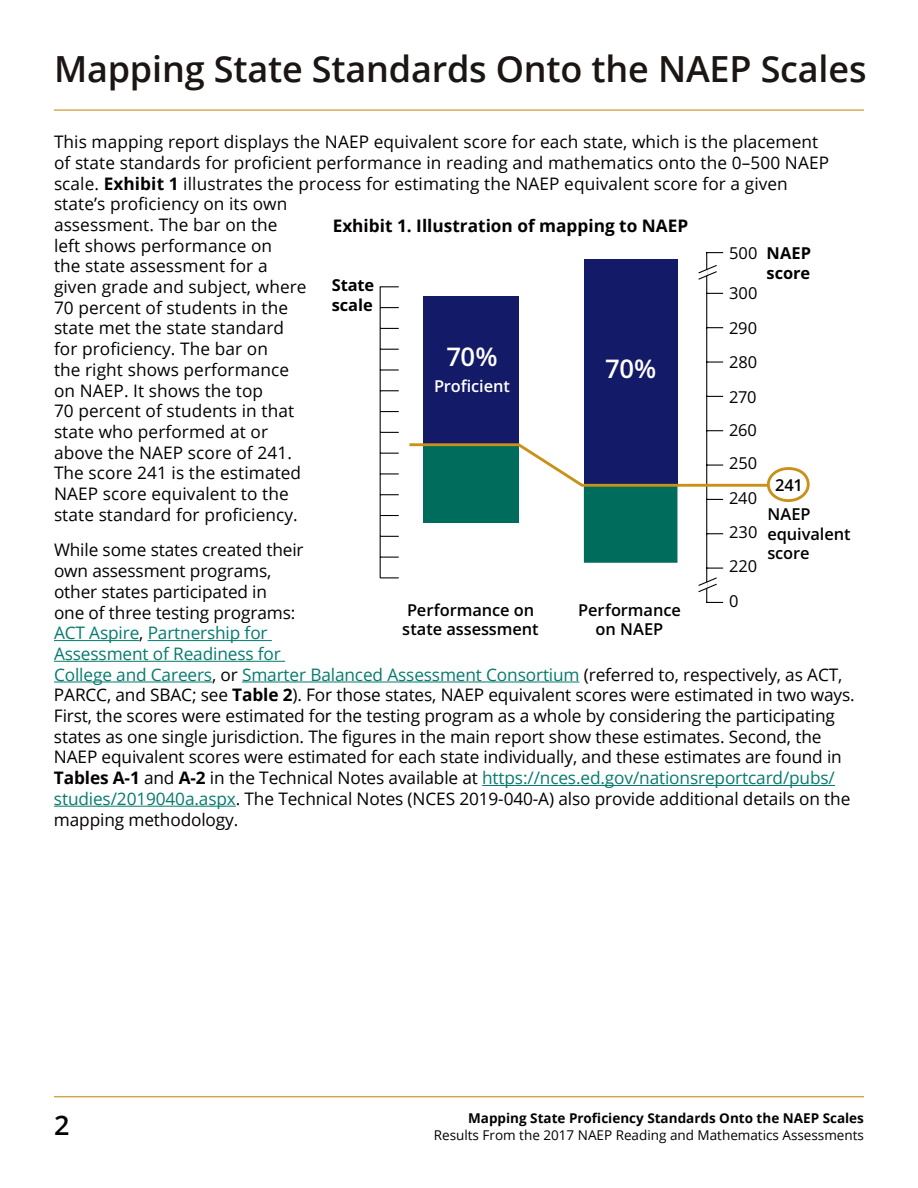
<style>
.page{position:relative;width:918px;height:1188px;background:#fff}
.page>*{position:absolute;margin:0;border:0;box-sizing:border-box;transform-origin:0 0}
.t1{font:600 36px "Open Sans";letter-spacing:-.005em;color:#1b1513}
.t2{font:600 27px "Open Sans";color:#040101}
.t3{font:600 25.8px "Open Sans";color:#fff}
.t4{font:17.25px/20.7px "Open Sans";letter-spacing:-.01em;color:#040101}
.t5{font:700 17.25px "Open Sans";color:#040101}
.t6{font:600 16.5px/19.6px "Open Sans";letter-spacing:-.005em;color:#000;text-align:center}
.t7{font:16.5px "Open Sans";letter-spacing:.005em;color:#000}
.t8{font:700 16.5px/19.6px "Open Sans";letter-spacing:-.005em;color:#000}
.t9{font:600 16.5px "Open Sans";letter-spacing:-.005em;color:#fff}
.t10{font:13.5px "Open Sans";color:#040101}
.t11{font:700 13.5px "Open Sans";color:#040101}
.s1{font-weight:700}
.s2{color:#057b6d}
</style>
<div class="page">
<hr style="left:54px;top:110px;width:810px;height:1px;background:#c89118">
<hr style="left:54px;top:640px;width:85px;height:1px;background:#057b6d">
<hr style="left:148px;top:640px;width:124px;height:1px;background:#057b6d">
<hr style="left:54px;top:661px;width:231px;height:1px;background:#057b6d">
<hr style="left:54px;top:682px;width:158px;height:1px;background:#057b6d">
<hr style="left:242px;top:682px;width:338px;height:1px;background:#057b6d">
<hr style="left:482px;top:785px;width:353px;height:1px;background:#057b6d">
<hr style="left:54px;top:806px;width:182px;height:1px;background:#057b6d">
<div style="left:423px;top:296px;width:96px;height:178px;background:#131a67"></div>
<div style="left:584px;top:259px;width:93px;height:227px;background:#131a67"></div>
<svg style="left:379px;top:286px;width:20px;height:293px"></svg>
<hr style="left:706px;top:252px;width:1px;height:350px;background:#000">
<svg style="left:707px;top:327px;width:16px;height:1px"></svg>
<svg style="left:706px;top:602px;width:17px;height:1px"></svg>
<svg style="left:707px;top:293px;width:16px;height:1px"></svg>
<svg style="left:707px;top:252px;width:16px;height:1px"></svg>
<svg style="left:707px;top:396px;width:16px;height:1px"></svg>
<svg style="left:707px;top:430px;width:16px;height:1px"></svg>
<svg style="left:707px;top:362px;width:16px;height:1px"></svg>
<svg style="left:698px;top:576px;width:19px;height:17px"></svg>
<svg style="left:698px;top:264px;width:19px;height:17px"></svg>
<svg style="left:409px;top:442px;width:401px;height:127px"></svg>
<hr style="left:54px;top:1096px;width:810px;height:1px;background:#c89118">
<h2 class="t1" style="left:54px;top:44px;width:814px">Mapping State Standards Onto the NAEP Scales</h2>
<p class="t4" style="left:54px;top:131px;width:777px">This mapping report displays the NAEP equivalent score for each state, which is the placement of state standards for proficient performance in reading and mathematics onto the 0–500 NAEP scale. <span class="s1">Exhibit 1</span> illustrates the process for estimating the NAEP equivalent score for a given state’s proficiency on its own<br>assessment. The bar on the<br>left shows performance on<br>the state assessment for a<br>given grade and subject, where<br>70 percent of students in the<br>state met the state standard<br>for proficiency. The bar on<br>the right shows performance<br>on NAEP. It shows the top<br>70 percent of students in that<br>state who performed at or<br>above the NAEP score of 241.<br>The score 241 is the estimated<br>NAEP score equivalent to the<br>state standard for proficiency.</p>
<p class="t5" style="left:333px;top:213px;width:357px">Exhibit 1. Illustration of mapping to NAEP</p>
<p class="t7" style="left:729px;top:242px;width:30px">500</p>
<p class="t8" style="left:767px;top:243px;width:46px">NAEP score</p>
<p class="t8" style="left:332px;top:275px;width:44px">State scale</p>
<p class="t7" style="left:729px;top:282px;width:30px">300</p>
<p class="t7" style="left:729px;top:317px;width:30px">290</p>
<p class="t3" style="left:446px;top:339px;width:53px">70%</p>
<p class="t9" style="left:434px;top:375px;width:77px">Proficient</p>
<p class="t7" style="left:729px;top:350px;width:30px">280</p>
<p class="t3" style="left:605px;top:351px;width:53px">70%</p>
<p class="t7" style="left:729px;top:386px;width:29px">270</p>
<p class="t7" style="left:729px;top:419px;width:29px">260</p>
<p class="t7" style="left:729px;top:452px;width:30px">250</p>
<p class="t6" style="left:767px;top:470px;width:45px;line-height:29.1px">241<br>NAEP</p>
<p class="t6" style="left:767px;top:523px;width:85px">equivalent</p>
<p class="t7" style="left:729px;top:486px;width:30px">240</p>
<p class="t7" style="left:729px;top:521px;width:30px">230</p>
<p class="t4" style="left:54px;top:539px;width:251px">While some states created their</p>
<p class="t6" style="left:767px;top:543px;width:44px">score</p>
<p class="t4" style="left:54px;top:560px;width:802px">own assessment programs,<br>other states participated in<br>one of three testing programs:<br><span class="s2">ACT Aspire</span>, <span class="s2">Partnership for<br>Assessment of Readiness for<br>College and Careers</span>, or <span class="s2">Smarter Balanced Assessment Consortium</span> (referred to, respectively, as ACT, PARCC, and SBAC; see <span class="s1">Table 2</span>). For those states, NAEP equivalent scores were estimated in two ways.<br>First, the scores were estimated for the testing program as a whole by considering the participating states as one single jurisdiction. The figures in the main report show these estimates. Second, the NAEP equivalent scores were estimated for each state individually, and these estimates are found in <span class="s1">Tables A-1</span> and <span class="s1">A-2</span> in the Technical Notes available at <span class="s2">https://nces.ed.gov/nationsreportcard/pubs/ studies/2019040a.aspx</span>. The Technical Notes (NCES 2019-040-A) also provide additional details on the mapping methodology.</p>
<p class="t7" style="left:729px;top:555px;width:30px">220</p>
<p class="t7" style="left:729px;top:590px;width:11px">0</p>
<p class="t6" style="left:402px;top:599px;width:138px;text-align:left">Performance on state assessment</p>
<p class="t6" style="left:578px;top:599px;width:104px">Performance on NAEP</p>
<h2 class="t2" style="left:54px;top:1107px;width:17px">2</h2>
<p class="t11" style="left:468px;top:1109px;width:397px">Mapping State Proficiency Standards Onto the NAEP Scales</p>
<p class="t10" style="left:434px;top:1125px;width:432px">Results From the 2017 NAEP Reading and Mathematics Assessments</p>
</div>
